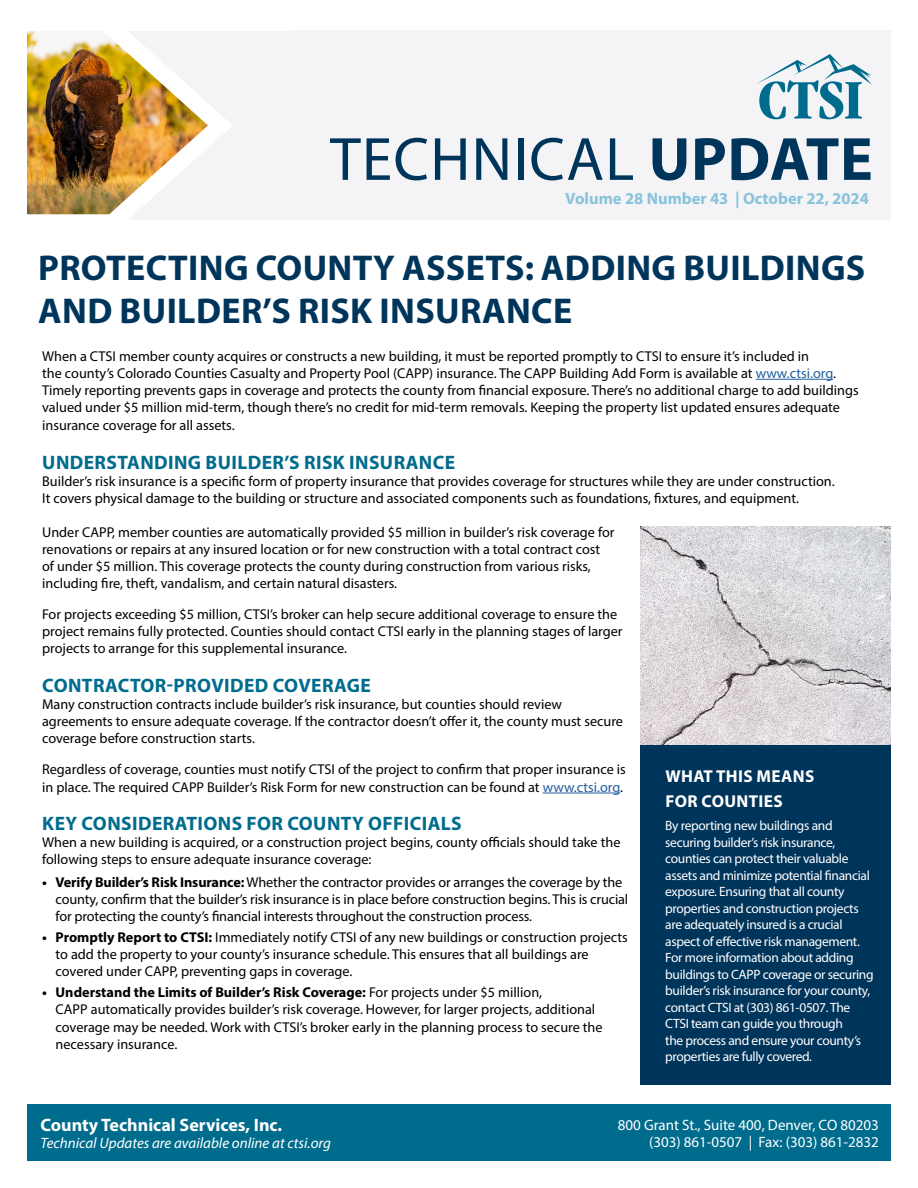
<style>
.page{position:relative;width:918px;height:1188px;background:#fff}
.page>*{position:absolute;margin:0;border:0;box-sizing:border-box;transform-origin:0 0}
.t1{font:61.5px "Myriad Pro";letter-spacing:.02em;color:#00355b}
.t2{font:700 36px/43.2px "Myriad Pro";letter-spacing:.01em;color:#00355b}
.t3{font:700 19.5px "Myriad Pro";letter-spacing:.02em;color:#006c8d}
.t4{font:700 18px "Myriad Pro";color:#fff}
.t5{font:700 17.25px/25.2px "Myriad Pro";letter-spacing:.02em;color:#fff}
.t6{font:700 16.5px "Myriad Pro";color:#88c3db}
.t7{font:15px/17.2px "Myriad Pro";color:#fff;text-align:right}
.t8{font:italic 15px "Myriad Pro";color:#fff}
.t9{font:14.25px/17.1px "Myriad Pro";color:#000}
.t10{font:13.5px/16.5px "Myriad Pro";letter-spacing:-.025em;color:#fff}
.s1{font-weight:700}
.s2{color:#215e9e}
</style>
<div class="page">
<img style="left:640px;top:526px;width:251px;height:219px">
<div style="left:27px;top:31px;width:864px;height:189px;background:#f4f4f6"></div>
<svg style="left:27px;top:104px;width:205px;height:116px"></svg>
<div style="left:27px;top:1105px;width:864px;height:56px;background:#006c8d"></div>
<img style="left:27px;top:31px;width:181px;height:183px">
<svg style="left:756px;top:54px;width:116px;height:65px"></svg>
<div style="left:640px;top:745px;width:251px;height:339px;background:#00355b"></div>
<hr style="left:543px;top:793px;width:77px;height:1px;background:#215e9e">
<hr style="left:756px;top:379px;width:77px;height:1px;background:#215e9e">
<h1 class="t1" style="left:330px;top:121px;width:544px">TECHNICAL <span class="s1">UPDATE</span></h1>
<p class="t6" style="left:565px;top:187px;width:305px">Volume 28 Number 43 | October 22, 2024</p>
<h2 class="t2" style="left:38px;top:245px;width:829px">PROTECTING COUNTY ASSETS: ADDING BUILDINGS<br>AND BUILDER’S RISK INSURANCE</h2>
<p class="t9" style="left:42px;top:347px;width:818px">When a CTSI member county acquires or constructs a new building, it must be reported promptly to CTSI to ensure it’s included in<br>the county’s Colorado Counties Casualty and Property Pool (CAPP) insurance. The CAPP Building Add Form is available at <span class="s2">www.ctsi.org</span>.<br>Timely reporting prevents gaps in coverage and protects the county from financial exposure. There’s no additional charge to add buildings valued under $5 million mid-term, though there’s no credit for mid-term removals. Keeping the property list updated ensures adequate insurance coverage for all assets.</p>
<h3 class="t3" style="left:42px;top:449px;width:414px">UNDERSTANDING BUILDER’S RISK INSURANCE</h3>
<p class="t9" style="left:42px;top:472px;width:794px">Builder’s risk insurance is a specific form of property insurance that provides coverage for structures while they are under construction.<br>It covers physical damage to the building or structure and associated components such as foundations, fixtures, and equipment.</p>
<p class="t9" style="left:42px;top:523px;width:574px">Under CAPP, member counties are automatically provided $5 million in builder’s risk coverage for renovations or repairs at any insured location or for new construction with a total contract cost of under $5 million. This coverage protects the county during construction from various risks, including fire, theft, vandalism, and certain natural disasters.</p>
<p class="t9" style="left:42px;top:605px;width:582px">For projects exceeding $5 million, CTSI’s broker can help secure additional coverage to ensure the project remains fully protected. Counties should contact CTSI early in the planning stages of larger projects to arrange for this supplemental insurance.</p>
<h3 class="t3" style="left:42px;top:672px;width:330px">CONTRACTOR-PROVIDED COVERAGE</h3>
<p class="t9" style="left:42px;top:695px;width:582px">Many construction contracts include builder’s risk insurance, but counties should review agreements to ensure adequate coverage. If the contractor doesn’t offer it, the county must secure coverage before construction starts.</p>
<p class="t9" style="left:42px;top:760px;width:585px;line-height:18px">Regardless of coverage, counties must notify CTSI of the project to confirm that proper insurance is in place. The required CAPP Builder’s Risk Form for new construction can be found at <span class="s2">www.ctsi.org</span>.</p>
<h3 class="t3" style="left:42px;top:811px;width:421px">KEY CONSIDERATIONS FOR COUNTY OFFICIALS</h3>
<p class="t9" style="left:42px;top:834px;width:580px">When a new building is acquired, or a construction project begins, county officials should take the following steps to ensure adequate insurance coverage:</p>
<p class="t9" style="left:56px;top:873px;width:574px;text-indent:-13px"><span class="s1">• Verify Builder’s Risk Insurance:</span> Whether the contractor provides or arranges the coverage by the county, confirm that the builder’s risk insurance is in place before construction begins. This is crucial for protecting the county’s financial interests throughout the construction process.</p>
<p class="t9" style="left:56px;top:929px;width:574px;text-indent:-13px"><span class="s1">• Promptly Report to CTSI:</span> Immediately notify CTSI of any new buildings or construction projects to add the property to your county’s insurance schedule. This ensures that all buildings are covered under CAPP, preventing gaps in coverage.</p>
<p class="t9" style="left:56px;top:984px;width:549px;text-indent:-13px"><span class="s1">• Understand the Limits of Builder’s Risk Coverage:</span> For projects under $5 million,<br>CAPP automatically provides builder’s risk coverage. However, for larger projects, additional coverage may be needed. Work with CTSI’s broker early in the planning process to secure the necessary insurance.</p>
<p class="t5" style="left:665px;top:763px;width:150px">WHAT THIS MEANS<br>FOR COUNTIES</p>
<p class="t10" style="left:665px;top:817px;width:210px">By reporting new buildings and securing builder’s risk insurance, counties can protect their valuable assets and minimize potential financial exposure. Ensuring that all county properties and construction projects are adequately insured is a crucial aspect of effective risk management.<br>For more information about adding buildings to CAPP coverage or securing builder’s risk insurance for your county, contact CTSI at (303) 861-0507. The CTSI team can guide you through<br>the process and ensure your county’s properties are fully covered.</p>
<p class="t4" style="left:40px;top:1113px;width:243px">County Technical Services, Inc.</p>
<p class="t8" style="left:40px;top:1134px;width:292px">Technical Updates are available online at ctsi.org</p>
<p class="t7" style="left:618px;top:1116px;width:263px">800 Grant St., Suite 400, Denver, CO 80203 (303) 861-0507 | Fax: (303) 861-2832</p>
</div>
